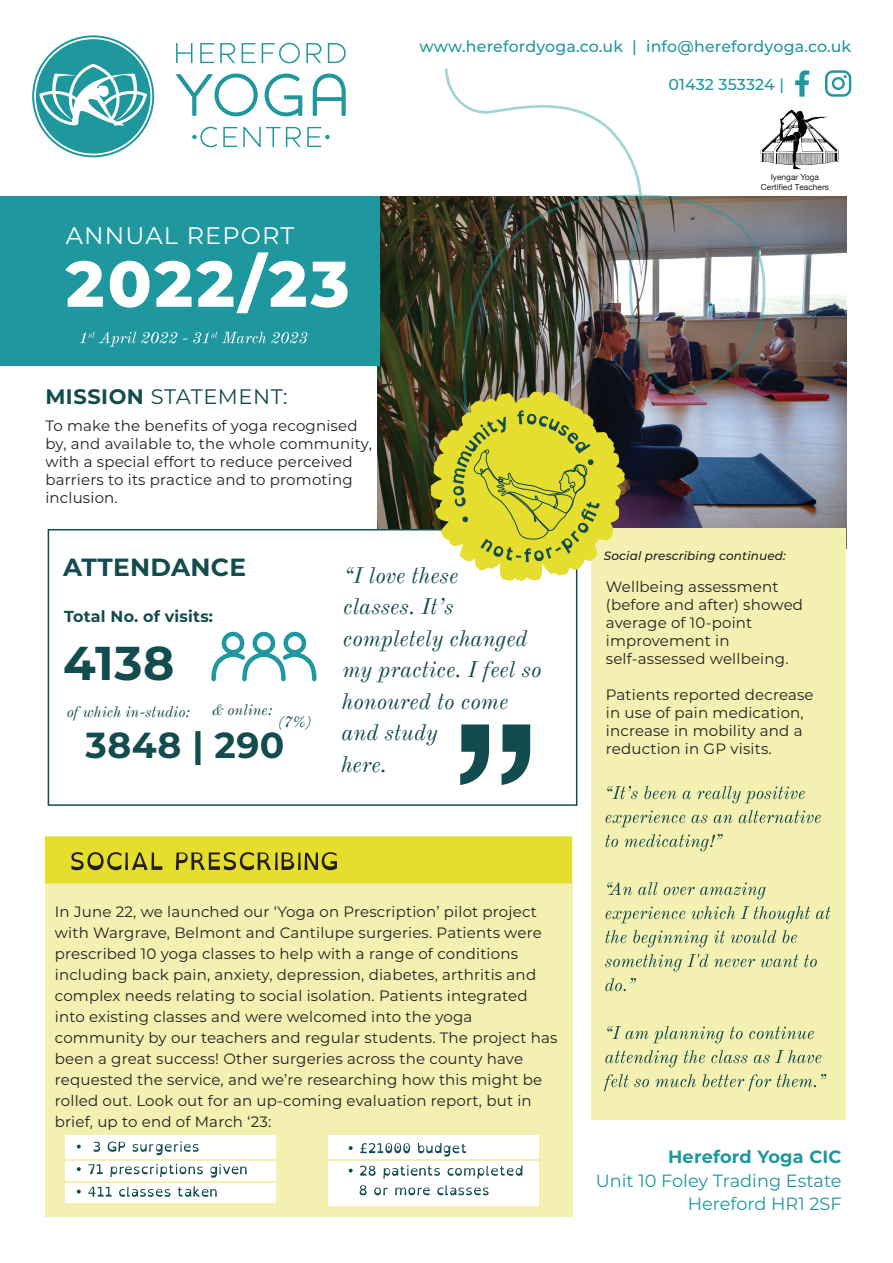
<style>
.page{position:relative;width:893px;height:1263px;background:#fff}
.page>*{position:absolute;margin:0;border:0;box-sizing:border-box;transform-origin:0 0}
.t1{font:800 64.5px "Montserrat";letter-spacing:.05em;color:#fff}
.t2{font:700 47.4px "Montserrat";color:#124c4e}
.t3{font:700 36.15px "Montserrat";letter-spacing:.01em;color:#124c4e}
.t4{font:700 24.9px "Montserrat";letter-spacing:.01em;color:#124c4e}
.t5{font:24px "Montserrat";letter-spacing:.05em;color:#fff}
.t6{font:italic 22.5px/31.5px "Old Standard TT";color:#134c4f}
.t7{font:21px "Montserrat";letter-spacing:.025em;color:#124c4e}
.t8{font:17.7px/23.2px "Montserrat";color:#1e989e;text-align:right}
.t9{font:700 17.7px "Montserrat";letter-spacing:.01em;color:#1e989e}
.t10{font:700 15.9px "Montserrat";letter-spacing:.01em;color:#124c4e}
.t11{font:500 15.75px "Montserrat";letter-spacing:.01em;color:#1e989e}
.t12{font:italic 15.3px "Old Standard TT";color:#124c4e}
.t13{font:15px/18px "Montserrat";letter-spacing:.01em;color:#231f20}
.t14{font:italic 500 12px "Montserrat";letter-spacing:.01em;color:#231f20}
.t15{font:8.4px/10.1px "Helvetica Neue";color:#231f20;text-align:center}
.s1{font-weight:700}
</style>
<div class="page">
<img style="left:377px;top:196px;width:469px;height:333px">
<div style="left:48px;top:529px;width:529px;height:277px;background:#fff;border:2px solid #134c4f"></div>
<div style="left:592px;top:528px;width:254px;height:592px;background:#f3f0b2"></div>
<div style="left:45px;top:884px;width:527px;height:333px;background:#f3f0b2"></div>
<img style="left:445px;top:69px;width:320px;height:459px">
<svg style="left:825px;top:70px;width:26px;height:27px"></svg>
<svg style="left:795px;top:70px;width:14px;height:27px"></svg>
<div style="left:0;top:196px;width:380px;height:170px;background:#1e989e"></div>
<svg style="left:80px;top:331px;width:97px;height:16px"></svg>
<svg style="left:183px;top:331px;width:124px;height:12px"></svg>
<svg style="left:45px;top:836px;width:527px;height:48px;background:#d9d22f"></svg>
<img style="left:759px;top:107px;width:80px;height:66px">
<svg style="left:176px;top:73px;width:170px;height:43px"></svg>
<svg style="left:176px;top:43px;width:170px;height:20px"></svg>
<svg style="left:32px;top:35px;width:122px;height:122px"></svg>
<svg style="left:192px;top:127px;width:138px;height:20px"></svg>
<svg style="left:460px;top:724px;width:70px;height:61px"></svg>
<svg style="left:607px;top:786px;width:31px;height:13px"></svg>
<svg style="left:644px;top:786px;width:32px;height:13px"></svg>
<svg style="left:683px;top:791px;width:8px;height:8px"></svg>
<svg style="left:697px;top:786px;width:108px;height:17px"></svg>
<svg style="left:606px;top:810px;width:79px;height:17px"></svg>
<svg style="left:691px;top:815px;width:17px;height:8px"></svg>
<svg style="left:714px;top:815px;width:18px;height:8px"></svg>
<svg style="left:739px;top:810px;width:82px;height:13px"></svg>
<svg style="left:606px;top:835px;width:12px;height:12px"></svg>
<svg style="left:624px;top:834px;width:99px;height:17px"></svg>
<svg style="left:607px;top:882px;width:25px;height:13px"></svg>
<svg style="left:638px;top:882px;width:20px;height:13px"></svg>
<svg style="left:664px;top:882px;width:102px;height:17px"></svg>
<svg style="left:606px;top:906px;width:79px;height:17px"></svg>
<svg style="left:691px;top:906px;width:44px;height:13px"></svg>
<svg style="left:741px;top:906px;width:69px;height:17px"></svg>
<svg style="left:816px;top:907px;width:15px;height:12px"></svg>
<svg style="left:606px;top:930px;width:20px;height:13px"></svg>
<svg style="left:633px;top:930px;width:75px;height:17px"></svg>
<svg style="left:714px;top:930px;width:11px;height:13px"></svg>
<svg style="left:731px;top:930px;width:45px;height:13px"></svg>
<svg style="left:783px;top:930px;width:14px;height:13px"></svg>
<svg style="left:605px;top:954px;width:103px;height:17px"></svg>
<svg style="left:714px;top:955px;width:84px;height:12px"></svg>
<svg style="left:804px;top:955px;width:13px;height:12px"></svg>
<svg style="left:605px;top:978px;width:31px;height:13px"></svg>
<svg style="left:607px;top:1026px;width:117px;height:17px"></svg>
<svg style="left:730px;top:1027px;width:13px;height:12px"></svg>
<svg style="left:749px;top:1026px;width:65px;height:13px"></svg>
<svg style="left:605px;top:1050px;width:73px;height:17px"></svg>
<svg style="left:684px;top:1050px;width:21px;height:13px"></svg>
<svg style="left:711px;top:1050px;width:37px;height:13px"></svg>
<svg style="left:754px;top:1050px;width:67px;height:13px"></svg>
<svg style="left:604px;top:1074px;width:45px;height:17px"></svg>
<svg style="left:655px;top:1074px;width:41px;height:13px"></svg>
<svg style="left:703px;top:1074px;width:68px;height:17px"></svg>
<svg style="left:777px;top:1074px;width:49px;height:13px"></svg>
<svg style="left:211px;top:632px;width:105px;height:49px"></svg>
<div style="left:65px;top:1135px;width:210px;height:24px;background:#fff"></div>
<div style="left:328px;top:1135px;width:211px;height:24px;background:#fff"></div>
<div style="left:328px;top:1161px;width:211px;height:45px;background:#fff"></div>
<div style="left:65px;top:1161px;width:210px;height:19px;background:#fff"></div>
<div style="left:65px;top:1183px;width:210px;height:19px;background:#fff"></div>
<svg style="left:77px;top:1144px;width:4px;height:4px"></svg>
<svg style="left:94px;top:1141px;width:6px;height:11px"></svg>
<svg style="left:108px;top:1141px;width:17px;height:11px"></svg>
<svg style="left:133px;top:1141px;width:66px;height:14px"></svg>
<svg style="left:77px;top:1167px;width:4px;height:4px"></svg>
<svg style="left:88px;top:1164px;width:15px;height:10px"></svg>
<svg style="left:110px;top:1164px;width:93px;height:13px"></svg>
<svg style="left:210px;top:1164px;width:37px;height:14px"></svg>
<svg style="left:77px;top:1189px;width:4px;height:4px"></svg>
<svg style="left:88px;top:1187px;width:24px;height:9px"></svg>
<svg style="left:119px;top:1187px;width:51px;height:10px"></svg>
<svg style="left:178px;top:1186px;width:39px;height:11px"></svg>
<svg style="left:349px;top:1146px;width:4px;height:4px"></svg>
<svg style="left:360px;top:1143px;width:50px;height:10px"></svg>
<svg style="left:418px;top:1143px;width:48px;height:13px"></svg>
<svg style="left:349px;top:1168px;width:4px;height:4px"></svg>
<svg style="left:360px;top:1165px;width:16px;height:11px"></svg>
<svg style="left:383px;top:1165px;width:57px;height:13px"></svg>
<svg style="left:448px;top:1165px;width:74px;height:13px"></svg>
<svg style="left:360px;top:1185px;width:7px;height:10px"></svg>
<svg style="left:374px;top:1187px;width:14px;height:8px"></svg>
<svg style="left:395px;top:1187px;width:35px;height:8px"></svg>
<svg style="left:437px;top:1185px;width:52px;height:10px"></svg>
<svg style="left:430px;top:391px;width:196px;height:191px;background:#bdbc44"></svg>
<p class="t11" style="left:420px;top:36px;width:433px">www.herefordyoga.co.uk | info@herefordyoga.co.uk</p>
<p class="t11" style="left:668px;top:74px;width:117px">01432 353324 |</p>
<h3 class="t5" style="left:66px;top:219px;width:230px">ANNUAL REPORT</h3>
<h1 class="t1" style="left:66px;top:237px;width:285px">2022/23</h1>
<h3 class="t7" style="left:45px;top:382px;width:244px"><span class="s1">MISSION</span> STATEMENT:</h3>
<p class="t13" style="left:45px;top:416px;width:328px">To make the benefits of yoga recognised by, and available to, the whole community, with a special effort to reduce perceived barriers to its practice and to promoting inclusion.</p>
<h3 class="t4" style="left:63px;top:550px;width:185px">ATTENDANCE</h3>
<p class="t10" style="left:64px;top:604px;width:151px">Total No. of visits:</p>
<h2 class="t2" style="left:63px;top:629px;width:113px">4138</h2>
<p class="t12" style="left:67px;top:700px;width:125px">of which in-studio:</p>
<p class="t12" style="left:212px;top:698px;width:62px">&amp; online:</p>
<h3 class="t3" style="left:86px;top:719px;width:200px">3848 | 290</h3>
<p class="t12" style="left:278px;top:710px;width:35px">(7%)</p>
<h3 class="t6" style="left:341px;top:558px;width:202px">“I love these<br>classes. It’s completely changed my practice. I feel so honoured to come and study<br>here.</h3>
<p class="t15" style="left:761px;top:172px;width:70px">Iyengar Yoga<br>Certified Teachers</p>
<p class="t14" style="left:604px;top:547px;width:184px">Social prescribing continued:</p>
<p class="t13" style="left:606px;top:577px;width:199px">Wellbeing assessment (before and after) showed average of 10-point improvement in self-assessed wellbeing.</p>
<p class="t13" style="left:606px;top:685px;width:209px">Patients reported decrease in use of pain medication, increase in mobility and a reduction in GP visits.</p>
<p class="t13" style="left:55px;top:901px;width:504px;line-height:21px">In June 22, we launched our ‘Yoga on Prescription’ pilot project with Wargrave, Belmont and Cantilupe surgeries. Patients were prescribed 10 yoga classes to help with a range of conditions including back pain, anxiety, depression, diabetes, arthritis and complex needs relating to social isolation. Patients integrated into existing classes and were welcomed into the yoga community by our teachers and regular students. The project has been a great success! Other surgeries across the county have requested the service, and we’re researching how this might be rolled out. Look out for an up-coming evaluation report, but in brief, up to end of March ‘23:</p>
<p class="t9" style="left:668px;top:1144px;width:175px">Hereford Yoga CIC</p>
<p class="t8" style="left:596px;top:1168px;width:247px">Unit 10 Foley Trading Estate<br>Hereford HR1 2SF</p>
</div>
